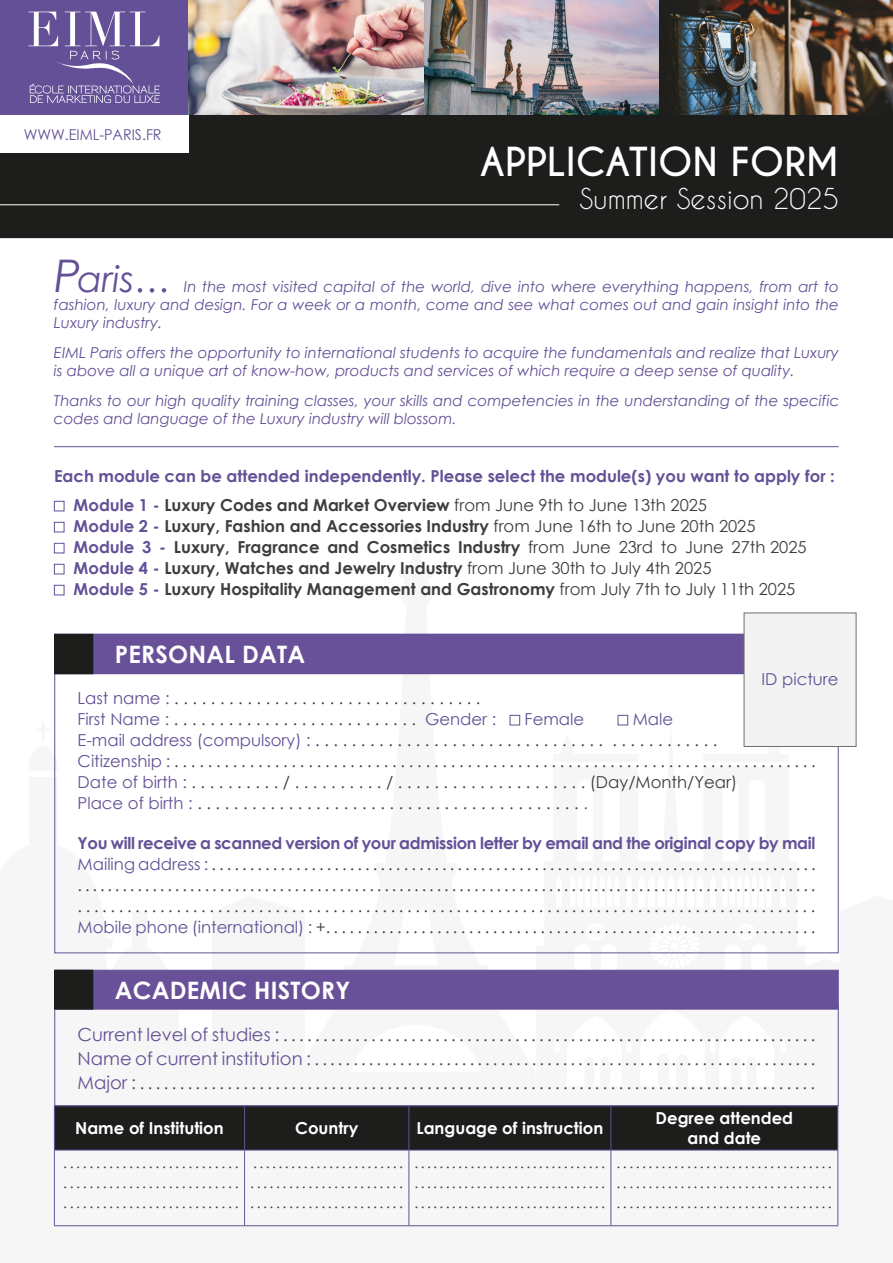
<style>
.page{position:relative;width:893px;height:1263px;background:#fff}
.page>*{position:absolute;margin:0;border:0;box-sizing:border-box;transform-origin:0 0}
.t1{font:700 37.5px "Caviar Dreams";color:#fff}
.t2{font:italic 36px "Century Gothic";color:#635096}
.t3{font:27px "Caviar Dreams";color:#fff}
.t4{font:700 24px "Century Gothic";letter-spacing:.01em;color:#fff}
.t5{font:16.5px/21px "Century Gothic";color:#3d3d3c}
.t6{font:16.5px/19.8px "Segoe UI";color:#3d3d3c;text-align:justify}
.t7{font:700 16.5px/21px "Century Gothic";color:#3d3d3c}
.t8{font:700 16.5px/29.2px "Century Gothic";color:#635096}
.t9{font:700 16.5px/19.8px "Century Gothic";color:#fff;text-align:center}
.t10{font:16.5px "Century Gothic";color:#635096}
.t11{font:italic 15px/18px "Century Gothic";color:#635096}
.t12{font:15px "Century Gothic";color:#635096;scale:.95 1}
.s1{font-size:45px}
.s2{color:#3d3d3c}
.s3{font-weight:400;color:#3d3d3c}
.s4{color:#635096}
.s5{font-weight:400}
.s6{font-weight:700;color:#635096}
.s7{font-size:18px;color:#635096}
</style>
<div class="page">
<div style="left:0;top:114px;width:893px;height:124px;background:#1d1d1b"></div>
<svg style="left:53px;top:542px;width:804px;height:685px"></svg>
<div style="left:54px;top:634px;width:785px;height:40px;background:#685199"></div>
<div style="left:54px;top:970px;width:785px;height:39px;background:#685199"></div>
<div style="left:54px;top:501px;width:10px;height:10px;border:1px solid #635096"></div>
<div style="left:54px;top:522px;width:10px;height:10px;border:1px solid #635096"></div>
<div style="left:54px;top:543px;width:10px;height:10px;border:1px solid #635096"></div>
<div style="left:54px;top:564px;width:10px;height:10px;border:1px solid #635096"></div>
<div style="left:54px;top:585px;width:10px;height:10px;border:1px solid #635096"></div>
<div style="left:510px;top:715px;width:10px;height:10px;border:1px solid #635096"></div>
<div style="left:618px;top:715px;width:10px;height:10px;border:1px solid #635096"></div>
<div style="left:55px;top:634px;width:38px;height:40px;background:#1d1d1b"></div>
<div style="left:54px;top:634px;width:39px;height:40px;border:1px solid #1d1d1b"></div>
<div style="left:744px;top:612px;width:112px;height:135px;background:#f3f3f3;border:1px solid #70706f"></div>
<div style="left:55px;top:970px;width:38px;height:39px;background:#1d1d1b"></div>
<div style="left:54px;top:970px;width:39px;height:39px;border:1px solid #1d1d1b"></div>
<div style="left:55px;top:1106px;width:782px;height:44px;background:#1d1d1b"></div>
<hr style="left:54px;top:1105px;width:191px;height:1px;background:#635096">
<hr style="left:54px;top:1106px;width:1px;height:44px;background:#635096">
<hr style="left:245px;top:1105px;width:164px;height:1px;background:#635096">
<hr style="left:244px;top:1106px;width:1px;height:44px;background:#635096">
<hr style="left:409px;top:1105px;width:202px;height:1px;background:#635096">
<hr style="left:409px;top:1106px;width:1px;height:44px;background:#635096">
<hr style="left:611px;top:1105px;width:227px;height:1px;background:#635096">
<hr style="left:610px;top:1106px;width:1px;height:44px;background:#635096">
<hr style="left:837px;top:1106px;width:1px;height:44px;background:#635096">
<hr style="left:54px;top:1150px;width:191px;height:1px;background:#635096">
<hr style="left:54px;top:1150px;width:1px;height:75px;background:#635096">
<hr style="left:245px;top:1150px;width:164px;height:1px;background:#635096">
<hr style="left:244px;top:1150px;width:1px;height:75px;background:#635096">
<hr style="left:409px;top:1150px;width:202px;height:1px;background:#635096">
<hr style="left:409px;top:1150px;width:1px;height:75px;background:#635096">
<hr style="left:611px;top:1150px;width:227px;height:1px;background:#635096">
<hr style="left:610px;top:1150px;width:1px;height:75px;background:#635096">
<hr style="left:837px;top:1150px;width:1px;height:75px;background:#635096">
<hr style="left:54px;top:1225px;width:191px;height:1px;background:#635096">
<hr style="left:245px;top:1225px;width:164px;height:1px;background:#635096">
<hr style="left:409px;top:1225px;width:202px;height:1px;background:#635096">
<hr style="left:611px;top:1225px;width:227px;height:1px;background:#635096">
<div style="left:0;top:115px;width:188px;height:38px;background:#fff"></div>
<hr style="left:0;top:205px;width:559px;height:1px;background:#fff">
<div style="left:0;top:0;width:188px;height:114px;background:#635096"></div>
<svg style="left:28px;top:12px;width:132px;height:91px"></svg>
<img style="left:188px;top:0;width:705px;height:114px">
<hr style="left:54px;top:446px;width:784px;height:1px;background:#635096">
<p class="t12" style="left:24px;top:124px;width:146px">WWW.EIML-PARIS.FR</p>
<h1 class="t1" style="left:480px;top:139px;width:361px">APPLICATION FORM</h1>
<h3 class="t3" style="left:579px;top:182px;width:261px">Summer Session 2025</h3>
<h2 class="t2" style="left:54px;top:254px;width:118px"><span class="s1">P</span>aris…</h2>
<p class="t11" style="left:54px;top:277px;width:786px;text-align:justify;text-indent:130px">In the most visited capital of the world, dive into where everything happens, from art to fashion, luxury and design. For a week or a month, come and see what comes out and gain insight into the Luxury industry.</p>
<p class="t11" style="left:54px;top:343px;width:786px">EIML Paris offers the opportunity to international students to acquire the fundamentals and realize that Luxury is above all a unique art of know-how, products and services of which require a deep sense of quality.</p>
<p class="t11" style="left:54px;top:391px;width:787px">Thanks to our high quality training classes, your skills and competencies in the understanding of the specific codes and language of the Luxury industry will blossom.</p>
<p class="t8" style="left:74px;top:460px;width:763px;text-indent:-20px">Each module can be attended independently. Please select the module(s) you want to apply for :<br>Module 1 - <span class="s2">Luxury Codes and Market Overview</span> <span class="s3">from June 9th to June 13th 2025</span></p>
<p class="t7" style="left:74px;top:515px;width:734px"><span class="s4">Module 2 -</span> Luxury, Fashion and Accessories Industry <span class="s5">from June 16th to June 20th 2025<br></span><span class="s4">Module 3 -</span> Luxury, Fragrance and Cosmetics Industry <span class="s5">from June 23rd to June 27th 2025<br></span><span class="s4">Module 4 -</span> Luxury, Watches and Jewelry Industry <span class="s5">from June 30th to July 4th 2025<br></span><span class="s4">Module 5 -</span> Luxury Hospitality Management and Gastronomy <span class="s5">from July 7th to July 11th 2025</span></p>
<h3 class="t4" style="left:115px;top:636px;width:192px">PERSONAL DATA</h3>
<p class="t10" style="left:761px;top:667px;width:79px">ID picture</p>
<p class="t5" style="left:78px;top:688px;width:420px"><span class="s4">Last name :</span> . . . . . . . . . . . . . . . . . . . . . . . . . . . . . . . . . .<br><span class="s4">First Name :</span> . . . . . . . . . . . . . . . . . . . . . . . . . . . <span class="s4">Gender :</span></p>
<p class="t5" style="left:78px;top:709px;width:740px;text-indent:555px"><span class="s4">Male<br>E-mail address (compulsory) :</span> . . . . . . . . . . . . . . . . . . . . . . . . . . . . . . . . . . . . . . . . . . . .<br><span class="s4">Citizenship :</span> . . . . . . . . . . . . . . . . . . . . . . . . . . . . . . . . . . . . . . . . . . . . . . . . . . . . . . . . . . . . . . . . . . . . . . . . . . . . .<br><span class="s4">Date of birth :</span> . . . . . . . . . . / . . . . . . . . . . / . . . . . . . . . . . . . . . . . . . . . (Day/Month/Year)<br><span class="s4">Place of birth :</span> . . . . . . . . . . . . . . . . . . . . . . . . . . . . . . . . . . . . . . . . . . <span class="s4">.</span></p>
<p class="t5" style="left:78px;top:832px;width:740px;text-align:justify"><span class="s6">You will receive a scanned version of your admission letter by email and the original copy by mail </span><span class="s4">Mailing address :</span> . . . . . . . . . . . . . . . . . . . . . . . . . . . . . . . . . . . . . . . . . . . . . . . . . . . . . . . . . . . . . . . . . . . . . . . . . . . . . . . . . . . . . . . . . . . . . . . . . . . . . . . . . . . . . . . . . . . . . . . . . . . . . . . . . . . . . . . . . . . . . . . . . . . . . . . . . . . . . . . . . . . . . . . . . . . . . . . . . . . . . . . . . . . . . . . . . . . . . . . . . . . . . . . . . . . . . . . . . . . . . . . . . . . . . . . . . . . . . . . . . . . . . . . . . . . . . . . . . . . . . . . . . . . .<br><span class="s4">Mobile phone (international) :</span> +. . . . . . . . . . . . . . . . . . . . . . . . . . . . . . . . . . . . . . . . . . . . . . . . . . . . . . . . . . . . . .</p>
<p class="t10" style="left:525px;top:708px;width:61px">Female</p>
<h3 class="t4" style="left:115px;top:972px;width:237px">ACADEMIC HISTORY</h3>
<p class="t5" style="left:78px;top:1023px;width:739px;line-height:24px;text-align:justify"><span class="s7">Current level of studies :</span> . . . . . . . . . . . . . . . . . . . . . . . . . . . . . . . . . . . . . . . . . . . . . . . . . . . . . . . . . . . . . . . . . . .<br><span class="s7">Name of current institution :</span> . . . . . . . . . . . . . . . . . . . . . . . . . . . . . . . . . . . . . . . . . . . . . . . . . . . . . . . . . . . . . . . . .<br><span class="s7">Major :</span> . . . . . . . . . . . . . . . . . . . . . . . . . . . . . . . . . . . . . . . . . . . . . . . . . . . . . . . . . . . . . . . . . . . . . . . . . . . . . . . . . . . . .</p>
<p class="t9" style="left:75px;top:1117px;width:150px">Name of Institution</p>
<p class="t9" style="left:295px;top:1117px;width:65px">Country</p>
<p class="t9" style="left:416px;top:1117px;width:188px">Language of instruction</p>
<p class="t9" style="left:656px;top:1108px;width:139px">Degree attended and date</p>
<p class="t6" style="left:63px;top:1151px;width:177px">. . . . . . . . . . . . . . . . . . . . . . . . . . . . . . . . . . . . . . . . . . . . . . . . . . . . . . . . . . . . . . . . . . . . . . . . . . . . . . . . .</p>
<p class="t6" style="left:251px;top:1151px;width:154px">. . . . . . . . . . . . . . . . . . . . . . . . . . . . . . . . . . . . . . . . . . . . . . . . . . . . . . . . . . . . . . . . . . . . . . . .</p>
<p class="t6" style="left:415px;top:1151px;width:192px">. . . . . . . . . . . . . . . . . . . . . . . . . . . . . . . . . . . . . . . . . . . . . . . . . . . . . . . . . . . . . . . . . . . . . . . . . . . . . . . . . . . . . . . . . . . . .</p>
<p class="t6" style="left:617px;top:1151px;width:216px">. . . . . . . . . . . . . . . . . . . . . . . . . . . . . . . . . . . . . . . . . . . . . . . . . . . . . . . . . . . . . . . . . . . . . . . . . . . . . . . . . . . . . . . . . . . . . . . . . . . . . .</p>
</div>
